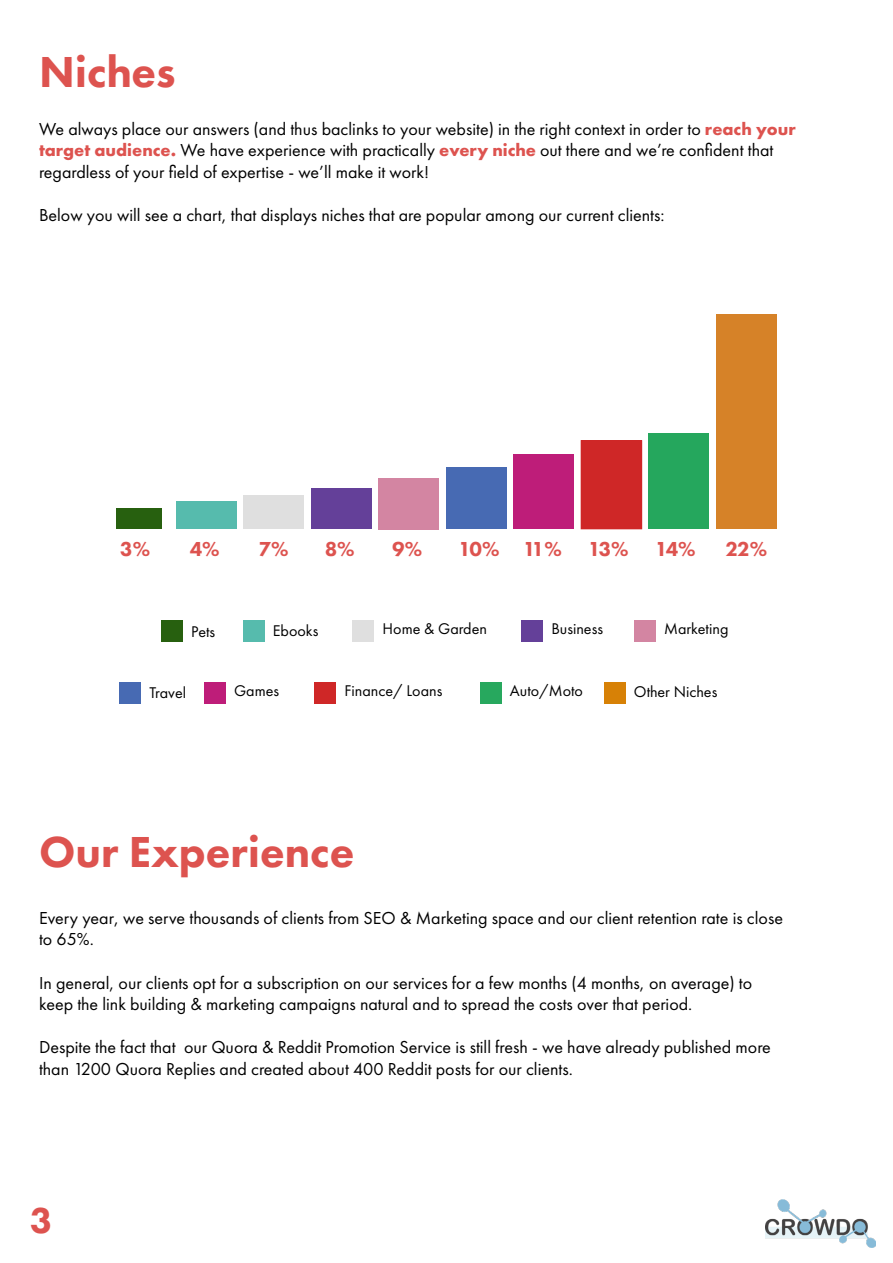
<style>
.page{position:relative;width:893px;height:1263px;background:#fff}
.page>*{position:absolute;margin:0;border:0;box-sizing:border-box;transform-origin:0 0}
.t1{font:800 45px "Futura PT";color:#dd534f}
.t2{font:800 37.5px "Futura PT";color:#dd534f}
.t3{font:800 21px "Futura PT";letter-spacing:-.095em;color:#dd534f}
.t4{font:18px/21.6px "Futura PT";color:#000}
.t5{font:16.05px "Futura PT";color:#000}
.s1{font-weight:700;color:#dd534f}
</style>
<div class="page">
<img style="left:765px;top:1199px;width:110px;height:49px">
<div style="left:243px;top:620px;width:21px;height:21px;background:#56bbad"></div>
<div style="left:353px;top:620px;width:21px;height:21px;background:#dfdfdf"></div>
<div style="left:521px;top:620px;width:22px;height:21px;background:#644099"></div>
<div style="left:634px;top:620px;width:22px;height:21px;background:#d385a2"></div>
<div style="left:161px;top:620px;width:22px;height:21px;background:#27600f"></div>
<div style="left:716px;top:315px;width:61px;height:214px;background:#d68228"></div>
<div style="left:648px;top:434px;width:61px;height:95px;background:#25a75d"></div>
<div style="left:581px;top:440px;width:61px;height:89px;background:#cf2727"></div>
<div style="left:513px;top:454px;width:61px;height:75px;background:#be1d79"></div>
<div style="left:446px;top:468px;width:61px;height:61px;background:#476ab3"></div>
<div style="left:379px;top:478px;width:60px;height:51px;background:#d385a2"></div>
<div style="left:311px;top:488px;width:61px;height:41px;background:#644099"></div>
<div style="left:244px;top:495px;width:60px;height:34px;background:#dfdfdf"></div>
<div style="left:176px;top:502px;width:61px;height:27px;background:#56bbad"></div>
<div style="left:116px;top:508px;width:46px;height:21px;background:#27600f"></div>
<div style="left:604px;top:682px;width:21px;height:21px;background:#d78106"></div>
<div style="left:120px;top:682px;width:21px;height:21px;background:#476ab3"></div>
<div style="left:315px;top:682px;width:21px;height:21px;background:#cf2727"></div>
<div style="left:480px;top:682px;width:21px;height:21px;background:#27a85e"></div>
<div style="left:204px;top:682px;width:22px;height:21px;background:#be1d79"></div>
<h1 class="t1" style="left:39px;top:44px;width:138px">Niches</h1>
<p class="t4" style="left:39px;top:118px;width:758px">We always place our answers (and thus baclinks to your website) in the right context in order to <span class="s1">reach your target audience.</span> We have experience with practically <span class="s1">every niche</span> out there and we’re confident that regardless of your field of expertise - we’ll make it work!</p>
<p class="t4" style="left:39px;top:204px;width:627px">Below you will see a chart, that displays niches that are popular among our current clients:</p>
<p class="t3" style="left:120px;top:536px;width:32px">3%</p>
<p class="t3" style="left:190px;top:536px;width:32px">4%</p>
<p class="t3" style="left:259px;top:536px;width:32px">7%</p>
<p class="t3" style="left:325px;top:536px;width:32px">8%</p>
<p class="t3" style="left:392px;top:536px;width:32px">9%</p>
<p class="t3" style="left:458px;top:536px;width:172px">10% 11% 13%</p>
<p class="t3" style="left:655px;top:536px;width:42px">14%</p>
<p class="t3" style="left:725px;top:536px;width:43px">22%</p>
<p class="t5" style="left:191px;top:622px;width:26px">Pets</p>
<p class="t5" style="left:273px;top:621px;width:47px">Ebooks</p>
<p class="t5" style="left:383px;top:619px;width:106px">Home &amp; Garden</p>
<p class="t5" style="left:551px;top:619px;width:53px">Business</p>
<p class="t5" style="left:664px;top:619px;width:66px">Marketing</p>
<p class="t5" style="left:150px;top:683px;width:38px">Travel</p>
<p class="t5" style="left:234px;top:681px;width:47px">Games</p>
<p class="t5" style="left:344px;top:681px;width:99px">Finance/ Loans</p>
<p class="t5" style="left:510px;top:681px;width:75px">Auto/Moto</p>
<p class="t5" style="left:634px;top:682px;width:85px">Other Niches</p>
<h1 class="t1" style="left:39px;top:824px;width:317px">Our Experience</h1>
<p class="t4" style="left:39px;top:907px;width:745px">Every year, we serve thousands of clients from SEO &amp; Marketing space and our client retention rate is close to 65%.</p>
<p class="t4" style="left:39px;top:971px;width:715px">In general, our clients opt for a subscription on our services for a few months (4 months, on average) to keep the link building &amp; marketing campaigns natural and to spread the costs over that period.</p>
<p class="t4" style="left:39px;top:1036px;width:733px">Despite the fact that our Quora &amp; Reddit Promotion Service is still fresh - we have already published more than 1200 Quora Replies and created about 400 Reddit posts for our clients.</p>
<h2 class="t2" style="left:30px;top:1197px;width:24px">3</h2>
</div>
